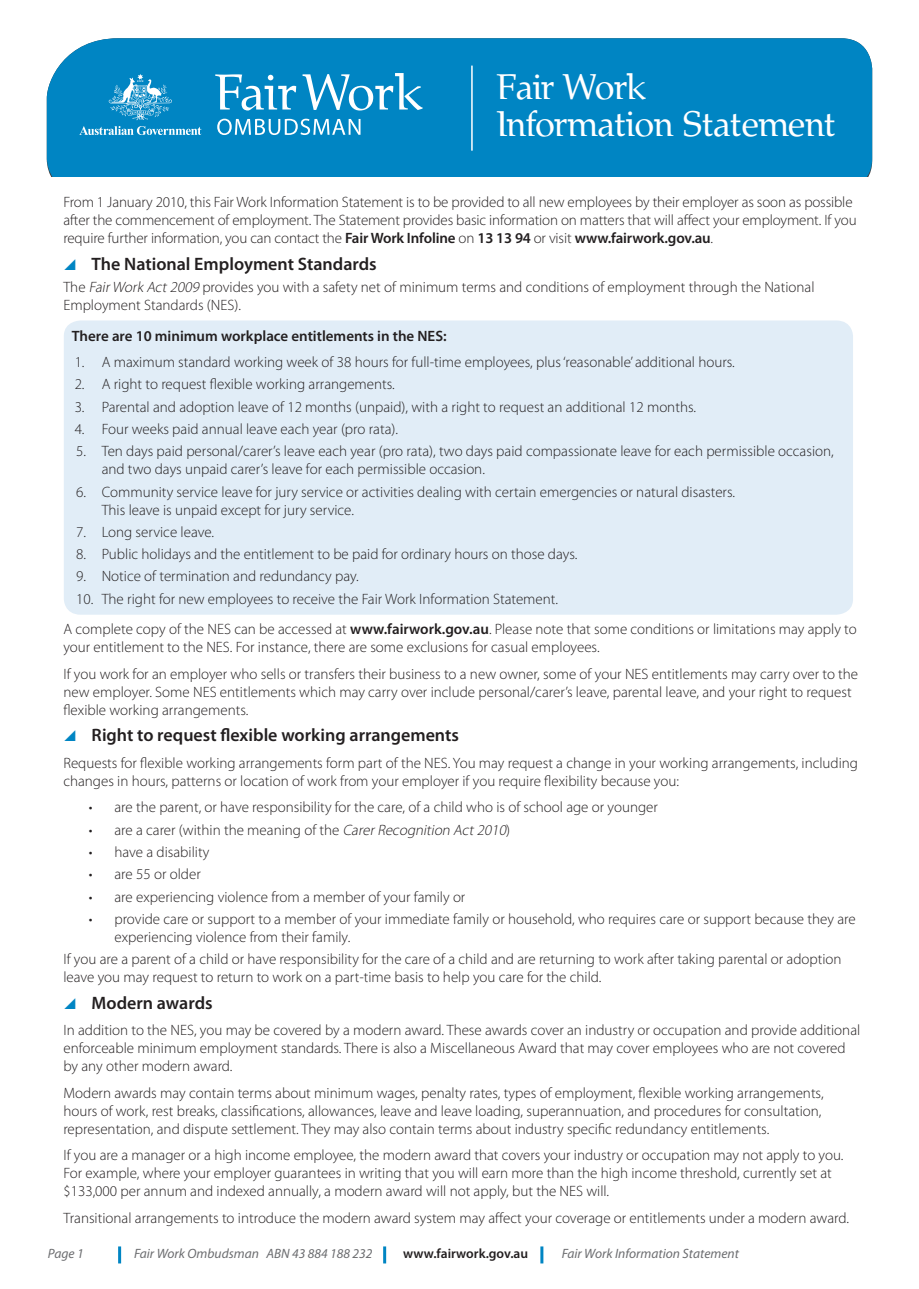
<style>
.page{position:relative;width:919px;height:1289px;background:#fff}
.page>*{position:absolute;margin:0;border:0;box-sizing:border-box;transform-origin:0 0}
.t1{font:36px/37.5px "Fair Work";letter-spacing:-.01em;color:#fff}
.subhead_regular{font:600 18px "Myriad Pro";color:#231f20}
.body{font:300 15px/18px "Myriad Pro";color:#231f20}
.subhead_regular-2{font:300 15px/18px "Myriad Pro";color:#231f20}
.body-2{font:600 15px "Myriad Pro";color:#231f20}
.footer_small_text{font:italic 13.5px "Myriad Pro";color:#6c6d70}
.t2{font:600 13.5px "Myriad Pro";color:#231f20}
.s1{font-weight:600}
.s2{font-style:italic}
</style>
<div class="page">
<div style="left:64px;top:320px;width:789px;height:294px;background:#e1edf7;border-radius:16px"></div>
<div style="left:47px;top:38px;width:825px;height:139px;background:#0085c3"></div>
<hr style="left:471px;top:66px;width:1px;height:85px;background:#fff">
<svg style="left:79px;top:126px;width:122px;height:9px"></svg>
<svg style="left:109px;top:74px;width:63px;height:46px;background:#3ba1d0"></svg>
<svg style="left:215px;top:74px;width:81px;height:36px"></svg>
<svg style="left:302px;top:73px;width:120px;height:38px"></svg>
<svg style="left:217px;top:119px;width:143px;height:16px"></svg>
<hr style="left:118px;top:1246px;width:3px;height:17px;background:#0085c3">
<hr style="left:383px;top:1246px;width:3px;height:17px;background:#0085c3">
<hr style="left:540px;top:1246px;width:3px;height:17px;background:#0085c3">
<p class="t1" style="left:496px;top:68px;width:340px">Fair Work<br>Information Statement</p>
<p class="body" style="left:63px;top:193px;width:794px">From 1 January 2010, this Fair Work Information Statement is to be provided to all new employees by their employer as soon as possible after the commencement of employment. The Statement provides basic information on matters that will affect your employment. If you require further information, you can contact the <span class="s1">Fair Work Infoline</span> on <span class="s1">13 13 94</span> or visit <span class="s1">www.fairwork.gov.au</span>.</p>
<h3 class="subhead_regular" style="left:92px;top:252px;width:286px">The National Employment Standards</h3>
<p class="body" style="left:63px;top:278px;width:752px">The <span class="s2">FairWork Act2009</span> provides you with a safety net of minimum terms and conditions of employment through the National<br>Employment Standards (NES).</p>
<p class="body-2" style="left:72px;top:326px;width:376px">There are 10 minimum workplace entitlements in the NES:</p>
<p class="body" style="left:75px;top:353px;width:661px">1. A maximum standard working week of 38 hours for full-time employees, plus ‘reasonable’ additional hours.</p>
<p class="body" style="left:75px;top:375px;width:322px">2. A right to request flexible working arrangements.</p>
<p class="body" style="left:75px;top:397px;width:623px">3. Parental and adoption leave of 12 months (unpaid), with a right to request an additional 12 months.</p>
<p class="body" style="left:75px;top:420px;width:325px">4. Four weeks paid annual leave each year (pro rata).</p>
<p class="body" style="left:102px;top:442px;width:733px;text-indent:-26px">5. Ten days paid personal/carer’s leave each year (pro rata), two days paid compassionate leave for each permissible occasion, and two days unpaid carer’s leave for each permissible occasion.</p>
<p class="body" style="left:102px;top:482px;width:635px;text-indent:-26px">6. Community service leave for jury service or activities dealing with certain emergencies or natural disasters.<br>This leave is unpaid except for jury service.</p>
<p class="body" style="left:76px;top:522px;width:139px">7. Long service leave.</p>
<p class="body" style="left:76px;top:545px;width:503px">8. Public holidays and the entitlement to be paid for ordinary hours on those days.</p>
<p class="body" style="left:76px;top:567px;width:284px">9. Notice of termination and redundancy pay.</p>
<p class="body" style="left:76px;top:589px;width:483px">10. The right for new employees to receive the Fair Work Information Statement.</p>
<p class="body" style="left:63px;top:620px;width:794px">A complete copy of the NES can be accessed at <span class="s1">www.fairwork.gov.au</span>. Please note that some conditions or limitations may apply to your entitlement to the NES. For instance, there are some exclusions for casual employees.</p>
<p class="body" style="left:63px;top:664px;width:796px">If you work for an employer who sells or transfers their business to a new owner, some of your NES entitlements may carry over to the new employer. Some NES entitlements which may carry over include personal/carer’s leave, parental leave, and your right to request flexible working arrangements.</p>
<h3 class="subhead_regular" style="left:92px;top:724px;width:369px">Right to request flexible working arrangements</h3>
<h3 class="subhead_regular-2" style="left:63px;top:753px;width:796px">Requests for flexible working arrangements form part of the NES. You may request a change in your working arrangements, including changes in hours, patterns or location of work from your employer if you require flexibility because you:</h3>
<p class="body" style="left:89px;top:798px;width:570px">• are the parent, or have responsibility for the care, of a child who is of school age or younger</p>
<p class="body" style="left:89px;top:820px;width:422px">• are a carer (within the meaning of the <span class="s2">CarerRecognition Act2010</span>)</p>
<p class="body" style="left:89px;top:842px;width:122px">• have a disability</p>
<p class="body" style="left:89px;top:865px;width:113px">• are 55 or older</p>
<p class="body" style="left:89px;top:887px;width:378px">• are experiencing violence from a member of your family or</p>
<p class="body" style="left:114px;top:909px;width:742px;text-indent:-26px">• provide care or support to a member of your immediate family or household, who requires care or support because they are experiencing violence from their family.</p>
<h3 class="subhead_regular-2" style="left:63px;top:949px;width:779px">If you are a parent of a child or have responsibility for the care of a child and are returning to work after taking parental or adoption leave you may request to return to work on a part-time basis to help you care for the child.</h3>
<h3 class="subhead_regular" style="left:92px;top:991px;width:122px">Modern awards</h3>
<p class="body" style="left:63px;top:1020px;width:798px">In addition to the NES, you may be covered by a modern award. These awards cover an industry or occupation and provide additional enforceable minimum employment standards. There is also a Miscellaneous Award that may cover employees who are not covered by any other modern award.</p>
<p class="body" style="left:63px;top:1083px;width:761px">Modern awards may contain terms about minimum wages, penalty rates, types of employment, flexible working arrangements, hours of work, rest breaks, classifications, allowances, leave and leave loading, superannuation, and procedures for consultation, representation, and dispute settlement. They may also contain terms about industry specific redundancy entitlements.</p>
<p class="body" style="left:63px;top:1145px;width:781px">If you are a manager or a high income employee, the modern award that covers your industry or occupation may not apply to you.<br>For example, where your employer guarantees in writing that you will earn more than the high income threshold, currently set at $133,000 per annum and indexed annually, a modern award will not apply, but the NES will.</p>
<p class="body" style="left:63px;top:1208px;width:787px">Transitional arrangements to introduce the modern award system may affect your coverage or entitlements under a modern award.</p>
<p class="footer_small_text" style="left:48px;top:1244px;width:37px">Page 1</p>
<p class="footer_small_text" style="left:134px;top:1244px;width:240px">Fair Work Ombudsman ABN 43 884 188 232</p>
<p class="t2" style="left:403px;top:1244px;width:126px">www.fairwork.gov.au</p>
<p class="footer_small_text" style="left:561px;top:1244px;width:179px">Fair Work Information Statement</p>
</div>
